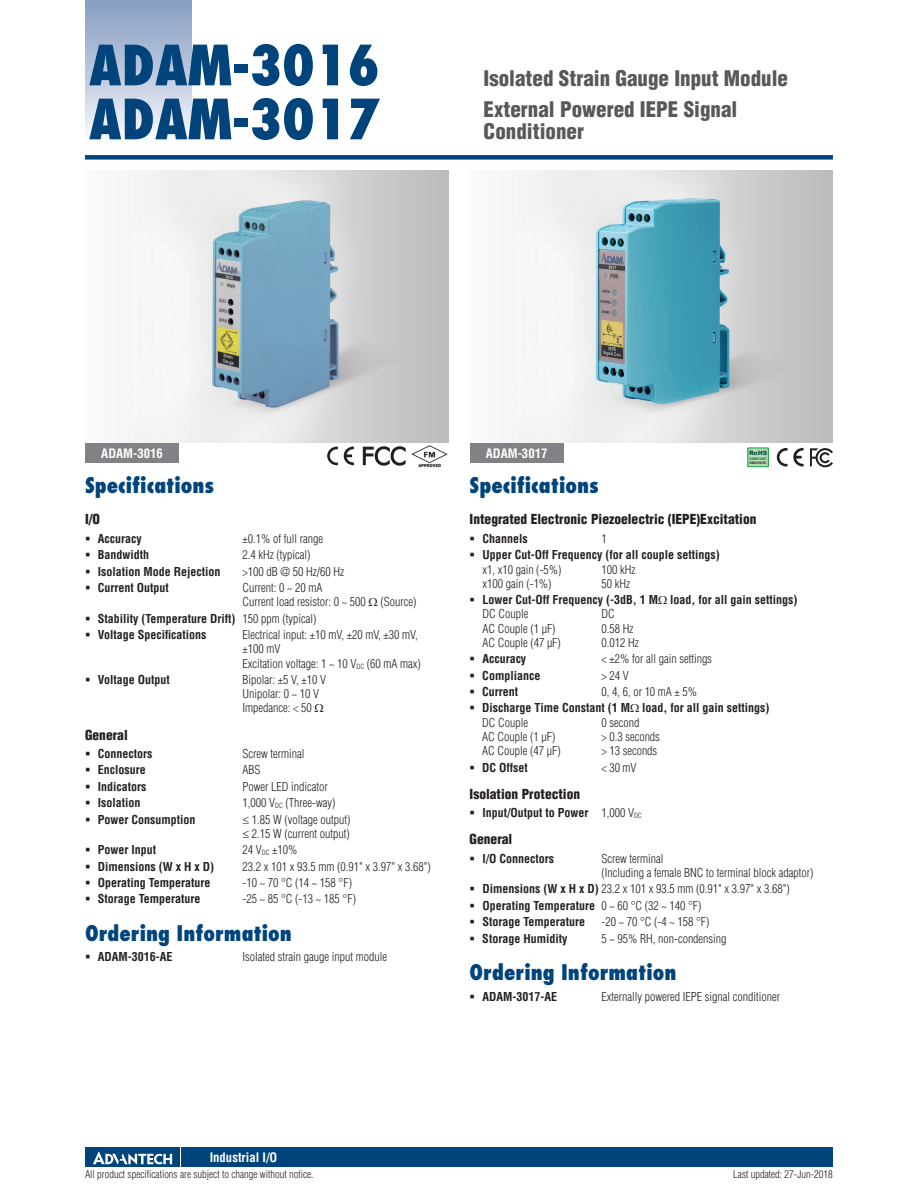
<style>
.page{position:relative;width:918px;height:1188px;background:#fff}
.page>*{position:absolute;margin:0;border:0;box-sizing:border-box;transform-origin:0 0}
.t1{font:800 condensed 54px/54px "Futura";color:#00447b}
.t2{font:800 condensed 21px "Futura";color:#00447b}
.t3{font:900 condensed 21px/31px "Helvetica";color:#57585a}
.t4{font:900 condensed 13.5px "Helvetica";color:#231f20}
.t5{font:700 condensed 12.75px "Helvetica";color:#fff}
.t6{font:300 condensed 12px/14.2px "Helvetica";color:#231f20}
.t7{font:700 condensed 12px/16.4px "Helvetica";color:#231f20}
.t8{font:300 condensed 10.5px "Helvetica";color:#231f20}
.t9{font:900 6px "Arial";color:#0c5447}
.t10{font:700 condensed 3.3px "Helvetica";color:#231f20;scale:1.11 1}
.t11{font:700 condensed 3.3px "Helvetica";color:#0c6a39;scale:1.05 1}
.s1{font-weight:300}
</style>
<div class="page">
<div style="left:85px;top:155px;width:748px;height:5px;background:#00447b"></div>
<div style="left:85px;top:0;width:106px;height:143px;background:linear-gradient(to bottom,#849bc1,#f9fafc)"></div>
<div style="left:182px;top:1147px;width:651px;height:20px;background:#00447b"></div>
<div style="left:85px;top:1147px;width:95px;height:20px;background:#00447b"></div>
<svg style="left:93px;top:1151px;width:79px;height:14px"></svg>
<div style="left:85px;top:442px;width:94px;height:21px;background:#808285"></div>
<div style="left:470px;top:442px;width:93px;height:21px;background:#808285"></div>
<img style="left:128px;top:170px;width:320px;height:272px">
<img style="left:512px;top:170px;width:321px;height:272px">
<img style="left:411px;top:445px;width:37px;height:23px">
<svg style="left:327px;top:447px;width:11px;height:18px"></svg>
<svg style="left:344px;top:446px;width:10px;height:20px"></svg>
<svg style="left:362px;top:446px;width:44px;height:20px"></svg>
<svg style="left:747px;top:447px;width:22px;height:20px"></svg>
<div style="left:748px;top:448px;width:20px;height:18px;background:#b8dbb4"></div>
<svg style="left:777px;top:448px;width:27px;height:19px"></svg>
<svg style="left:810px;top:448px;width:23px;height:19px"></svg>
<h1 class="t1" style="left:89px;top:38px;width:293px">ADAM-3016<br>ADAM-3017</h1>
<h2 class="t3" style="left:484px;top:62px;width:306px">Isolated Strain Gauge Input Module<br>External Powered IEPE Signal</h2>
<h2 class="t3" style="left:484px;top:116px;width:102px">Conditioner</h2>
<p class="t5" style="left:101px;top:445px;width:63px">ADAM-3016</p>
<p class="t5" style="left:486px;top:445px;width:63px">ADAM-3017</p>
<h2 class="t2" style="left:85px;top:472px;width:131px">Specifications</h2>
<p class="t4" style="left:85px;top:511px;width:17px">I/O</p>
<p class="t7" style="left:98px;top:530px;width:45px">Accuracy</p>
<p class="t6" style="left:243px;top:531px;width:82px">±0.1% of full range</p>
<p class="t7" style="left:98px;top:547px;width:53px">Bandwidth</p>
<p class="t6" style="left:243px;top:548px;width:69px">2.4 kHz (typical)</p>
<p class="t7" style="left:98px;top:563px;width:124px">Isolation Mode Rejection</p>
<p class="t6" style="left:243px;top:564px;width:103px">&gt;100 dB @ 50 Hz/60 Hz</p>
<p class="t7" style="left:98px;top:579px;width:73px">Current Output</p>
<p class="t6" style="left:243px;top:581px;width:175px">Current: 0 ~ 20 mA<br>Current load resistor: 0 ~ 500 (Source)</p>
<p class="t7" style="left:98px;top:610px;width:220px">Stability (Temperature Drift) <span class="s1">150 ppm (typical)<br></span>Voltage Specifications</p>
<p class="t9" style="left:749px;top:449px;width:19px">RoHS</p>
<p class="t11" style="left:749px;top:456px;width:18px">COMPLIANT</p>
<p class="t10" style="left:750px;top:461px;width:17px">2002/95/EC</p>
<h2 class="t2" style="left:470px;top:472px;width:131px">Specifications</h2>
<p class="t4" style="left:470px;top:511px;width:288px">Integrated Electronic Piezoelectric (IEPE)Excitation</p>
<p class="t7" style="left:482px;top:530px;width:47px">Channels</p>
<p class="t6" style="left:601px;top:531px;width:7px">1</p>
<p class="t7" style="left:482px;top:547px;width:239px">Upper Cut-Off Frequency (for all couple settings)</p>
<p class="t6" style="left:482px;top:562px;width:81px">x1, x10 gain (-5%)</p>
<p class="t6" style="left:601px;top:562px;width:35px">100 kHz</p>
<p class="t6" style="left:482px;top:576px;width:71px">x100 gain (-1%)</p>
<p class="t6" style="left:601px;top:576px;width:30px">50 kHz</p>
<p class="t7" style="left:482px;top:592px;width:317px">Lower Cut-Off Frequency (-3dB, 1 M load, for all gain settings)</p>
<p class="t6" style="left:482px;top:607px;width:47px">DC Couple</p>
<p class="t6" style="left:601px;top:607px;width:15px">DC</p>
<p class="t6" style="left:482px;top:621px;width:75px">AC Couple (1 μF)</p>
<p class="t6" style="left:601px;top:621px;width:33px">0.58 Hz</p>
<p class="t6" style="left:482px;top:635px;width:80px">AC Couple (47 μF)</p>
<p class="t6" style="left:601px;top:635px;width:39px">0.012 Hz</p>
<p class="t7" style="left:482px;top:651px;width:45px">Accuracy</p>
<p class="t6" style="left:601px;top:652px;width:112px">&lt; ±2% for all gain settings</p>
<p class="t7" style="left:482px;top:667px;width:60px">Compliance</p>
<p class="t6" style="left:601px;top:668px;width:29px">&gt; 24 V</p>
<p class="t7" style="left:482px;top:683px;width:37px">Current</p>
<p class="t6" style="left:601px;top:685px;width:97px">0, 4, 6, or 10 mA ± 5%</p>
<p class="t7" style="left:482px;top:700px;width:289px">Discharge Time Constant (1 M load, for all gain settings)</p>
<p class="t6" style="left:482px;top:715px;width:47px">DC Couple</p>
<p class="t6" style="left:601px;top:715px;width:39px">0 second</p>
<p class="t6" style="left:482px;top:729px;width:75px">AC Couple (1 μF)</p>
<p class="t6" style="left:601px;top:729px;width:60px">&gt; 0.3 seconds</p>
<p class="t6" style="left:482px;top:744px;width:80px">AC Couple (47 μF)</p>
<p class="t6" style="left:601px;top:744px;width:57px">&gt; 13 seconds</p>
<p class="t7" style="left:482px;top:759px;width:47px">DC Offset</p>
<p class="t6" style="left:601px;top:760px;width:37px">&lt; 30 mV</p>
<p class="t4" style="left:470px;top:785px;width:112px">Isolation Protection</p>
<p class="t7" style="left:482px;top:805px;width:161px">Input/Output to Power <span class="s1">1,000 V</span><sub>DC</sub></p>
<p class="t4" style="left:470px;top:831px;width:44px">General</p>
<p class="t7" style="left:482px;top:850px;width:73px">I/O Connectors</p>
<p class="t6" style="left:601px;top:851px;width:213px">Screw terminal<br>(Including a female BNC to terminal block adaptor)</p>
<p class="t7" style="left:482px;top:881px;width:309px">Dimensions (W x H x D) <span class="s1">23.2 x 101 x 93.5 mm (0.91" x 3.97" x 3.68")<br></span>Operating Temperature <span class="s1">0 ~ 60 °C (32 ~ 140 °F)<br></span>Storage Temperature</p>
<p class="t6" style="left:243px;top:628px;width:180px">Electrical input: ±10 mV, ±20 mV, ±30 mV, ±100 mV<br>Excitation voltage: 1 ~ 10 V<sub>DC</sub> (60 mA max)</p>
<p class="t7" style="left:98px;top:671px;width:74px">Voltage Output</p>
<p class="t6" style="left:243px;top:672px;width:85px">Bipolar: ±5 V, ±10 V<br>Unipolar: 0 ~ 10 V<br>Impedance: &lt; 50</p>
<p class="t4" style="left:85px;top:726px;width:44px">General</p>
<p class="t7" style="left:98px;top:745px;width:56px">Connectors</p>
<p class="t6" style="left:243px;top:747px;width:64px">Screw terminal</p>
<p class="t7" style="left:98px;top:762px;width:49px">Enclosure</p>
<p class="t6" style="left:243px;top:763px;width:19px">ABS</p>
<p class="t7" style="left:98px;top:778px;width:50px">Indicators</p>
<p class="t6" style="left:243px;top:779px;width:87px">Power LED indicator</p>
<p class="t7" style="left:98px;top:795px;width:44px">Isolation</p>
<p class="t6" style="left:243px;top:796px;width:95px">1,000 V<sub>DC</sub> (Three-way)</p>
<p class="t7" style="left:98px;top:811px;width:99px">Power Consumption</p>
<p class="t6" style="left:243px;top:812px;width:109px">≤ 1.85 W (voltage output) ≤ 2.15 W (current output)</p>
<p class="t7" style="left:98px;top:842px;width:60px">Power Input</p>
<p class="t6" style="left:243px;top:843px;width:57px">24 V<sub>DC</sub> ±10%</p>
<p class="t7" style="left:98px;top:858px;width:118px">Dimensions (W x H x D)</p>
<p class="t6" style="left:243px;top:859px;width:190px">23.2 x 101 x 93.5 mm (0.91" x 3.97" x 3.68")</p>
<p class="t7" style="left:98px;top:874px;width:114px">Operating Temperature</p>
<p class="t6" style="left:243px;top:875px;width:111px">-10 ~ 70 °C (14 ~ 158 °F)</p>
<p class="t7" style="left:98px;top:891px;width:104px">Storage Temperature</p>
<p class="t6" style="left:243px;top:892px;width:115px">-25 ~ 85 °C (-13 ~ 185 °F)</p>
<h2 class="t2" style="left:85px;top:920px;width:208px">Ordering Information</h2>
<p class="t7" style="left:98px;top:949px;width:76px">ADAM-3016-AE</p>
<p class="t6" style="left:243px;top:950px;width:146px">Isolated strain gauge input module</p>
<p class="t6" style="left:601px;top:915px;width:110px">-20 ~ 70 °C (-4 ~ 158 °F)</p>
<p class="t7" style="left:482px;top:930px;width:87px">Storage Humidity</p>
<p class="t6" style="left:601px;top:931px;width:127px">5 ~ 95% RH, non-condensing</p>
<h2 class="t2" style="left:470px;top:959px;width:208px">Ordering Information</h2>
<p class="t7" style="left:482px;top:988px;width:76px">ADAM-3017-AE</p>
<p class="t6" style="left:601px;top:989px;width:180px">Externally powered IEPE signal conditioner</p>
<p class="t5" style="left:210px;top:1150px;width:69px">Industrial I/O</p>
<p class="t8" style="left:85px;top:1168px;width:230px">All product specifications are subject to change without notice.</p>
<p class="t8" style="left:733px;top:1168px;width:101px">Last updated: 27-Jun-2018</p>
</div>
